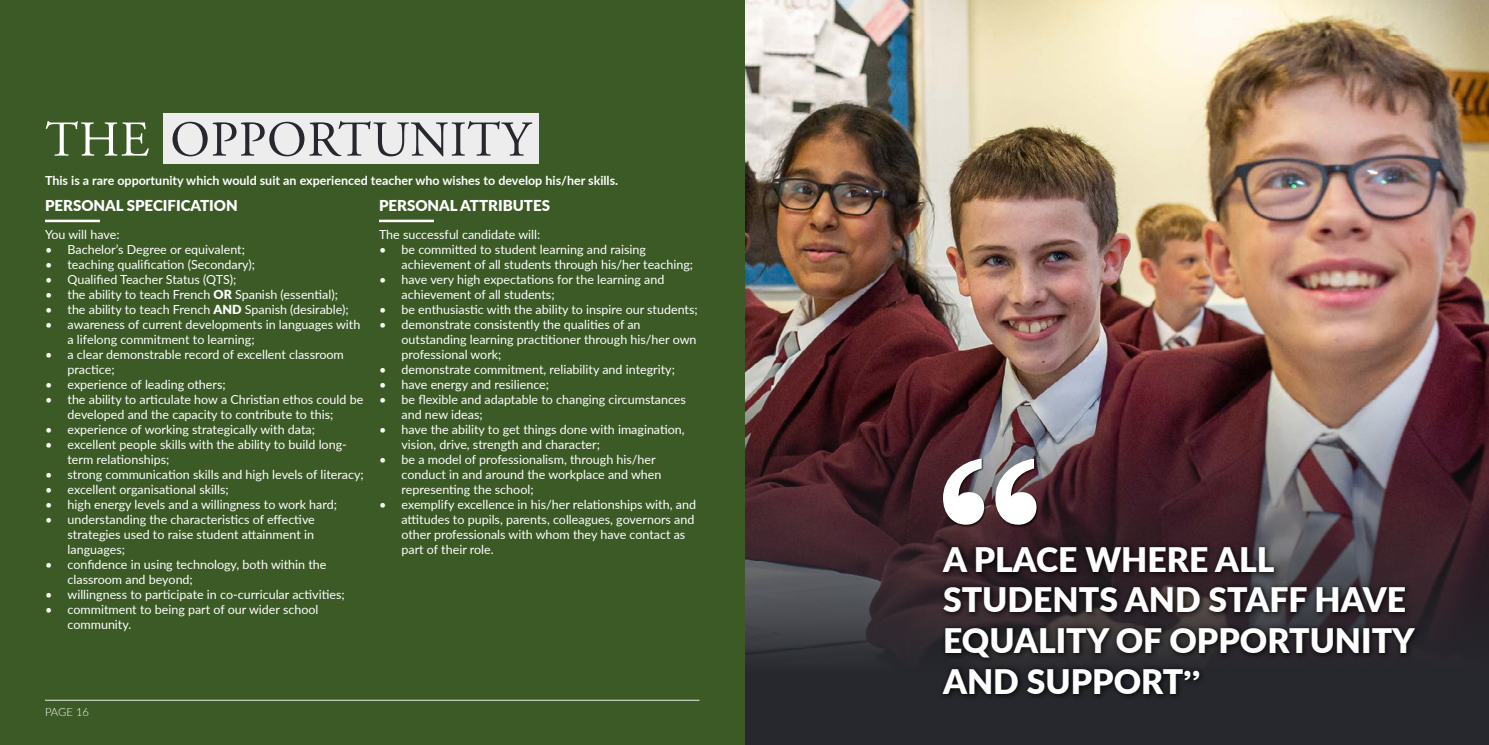
<style>
.page{position:relative;width:1489px;height:745px;background:#fff}
.page>*{position:absolute;margin:0;border:0;box-sizing:border-box;transform-origin:0 0}
.t1{font:50px "Adobe Garamond Pro";letter-spacing:.015em;color:#26282e}
.t2{font:900 33.75px/40.5px "Lato";color:#fff}
.t3{font:900 15px "Lato";color:#fff}
.t4{font:12.5px/15px "Lato";color:#fff}
.t5{font:700 12.5px "Lato";color:#fff}
.t6{font:300 11.25px "Lato";letter-spacing:-.01em;color:#fff}
.s1{color:#fff}
.s2{font-weight:900}
.s3{font-family:"Clarendon";font-weight:700}
</style>
<div class="page">
<img style="left:744px;top:0;width:744px;height:308px">
<img style="left:744px;top:308px;width:744px;height:436px">
<div style="left:0;top:0;width:744px;height:744px;background:#3b5a25"></div>
<hr style="left:45px;top:699px;width:654px;height:1px;background:#ecebec">
<div style="left:938px;top:541px;width:483px;height:159px;background:#000;opacity:.75"></div>
<div style="left:942px;top:457px;width:97px;height:70px;background:#000;opacity:.75"></div>
<svg style="left:943px;top:458px;width:93px;height:66px"></svg>
<div style="left:163px;top:113px;width:376px;height:51px;background:#ededed"></div>
<hr style="left:45px;top:219px;width:55px;height:3px;background:#fff">
<hr style="left:379px;top:219px;width:55px;height:3px;background:#fff">
<h1 class="t1" style="left:45px;top:110px;width:486px"><span class="s1">THE</span> OPPORTUNITY</h1>
<p class="t5" style="left:45px;top:171px;width:574px">This is a rare opportunity which would suit an experienced teacher who wishes to develop his/her skills.</p>
<p class="t3" style="left:45px;top:194px;width:194px">PERSONAL SPECIFICATION</p>
<p class="t3" style="left:379px;top:194px;width:172px">PERSONAL ATTRIBUTES</p>
<p class="t4" style="left:45px;top:226px;width:76px">You will have:</p>
<p class="t4" style="left:45px;top:241px;width:201px">• Bachelor’s Degree or equivalent;</p>
<p class="t4" style="left:45px;top:256px;width:211px">• teaching qualification (Secondary);</p>
<p class="t4" style="left:45px;top:271px;width:193px">• Qualified Teacher Status (QTS);</p>
<p class="t4" style="left:45px;top:286px;width:294px">• the ability to teach French <span class="s2">OR</span> Spanish (essential);</p>
<p class="t4" style="left:45px;top:301px;width:305px">• the ability to teach French <span class="s2">AND</span> Spanish (desirable);</p>
<p class="t4" style="left:68px;top:316px;width:294px;text-indent:-22px">• awareness of current developments in languages with a lifelong commitment to learning;</p>
<p class="t4" style="left:68px;top:346px;width:278px;text-indent:-22px">• a clear demonstrable record of excellent classroom practice;</p>
<p class="t4" style="left:45px;top:376px;width:182px">• experience of leading others;</p>
<p class="t4" style="left:45px;top:391px;width:320px;text-align:center">• the ability to articulate how a Christian ethos could be developed and the capacity to contribute to this;</p>
<p class="t4" style="left:45px;top:421px;width:271px">• experience of working strategically with data;</p>
<p class="t4" style="left:68px;top:436px;width:281px;text-indent:-22px">• excellent people skills with the ability to build long&shy;term relationships;</p>
<p class="t4" style="left:45px;top:466px;width:320px">• strong communication skills and high levels of literacy;</p>
<p class="t4" style="left:45px;top:481px;width:185px">• excellent organisational skills;</p>
<p class="t4" style="left:45px;top:496px;width:293px">• high energy levels and a willingness to work hard;</p>
<p class="t4" style="left:68px;top:511px;width:249px;text-align:justify;text-indent:-22px">• understanding the characteristics of effective strategies used to raise student attainment in languages;</p>
<p class="t4" style="left:68px;top:556px;width:260px;text-indent:-22px">• confidence in using technology, both within the classroom and beyond;</p>
<p class="t4" style="left:45px;top:586px;width:301px">• willingness to participate in co-curricular activities;</p>
<p class="t4" style="left:68px;top:601px;width:252px;text-indent:-22px">• commitment to being part of our wider school community.</p>
<p class="t4" style="left:379px;top:226px;width:163px">The successful candidate will:</p>
<p class="t4" style="left:401px;top:241px;width:293px;text-indent:-22px">• be committed to student learning and raising achievement of all students through his/her teaching;</p>
<p class="t4" style="left:401px;top:271px;width:264px;text-indent:-22px">• have very high expectations for the learning and achievement of all students;</p>
<p class="t4" style="left:379px;top:301px;width:320px">• be enthusiastic with the ability to inspire our students;</p>
<p class="t4" style="left:401px;top:316px;width:296px;text-indent:-22px">• demonstrate consistently the qualities of an outstanding learning practitioner through his/her own professional work;</p>
<p class="t4" style="left:379px;top:361px;width:297px">• demonstrate commitment, reliability and integrity;</p>
<p class="t4" style="left:379px;top:376px;width:171px">• have energy and resilience;</p>
<p class="t4" style="left:401px;top:391px;width:286px;text-indent:-22px">• be flexible and adaptable to changing circumstances and new ideas;</p>
<p class="t4" style="left:401px;top:421px;width:285px;text-indent:-22px">• have the ability to get things done with imagination, vision, drive, strength and character;</p>
<p class="t4" style="left:401px;top:451px;width:261px;text-indent:-22px">• be a model of professionalism, through his/her conduct in and around the workplace and when representing the school;</p>
<p class="t4" style="left:401px;top:496px;width:296px;text-indent:-22px">• exemplify excellence in his/her relationships with, and attitudes to pupils, parents, colleagues, governors and other professionals with whom they have contact as part of their role.</p>
<p class="t6" style="left:45px;top:703px;width:46px">PAGE 16</p>
<h2 class="t2" style="left:943px;top:537px;width:473px">A PLACE WHERE ALL<br>STUDENTS AND STAFF HAVE<br>EQUALITY OF OPPORTUNITY<br>AND SUPPORT<span class="s3">”</span></h2>
</div>
